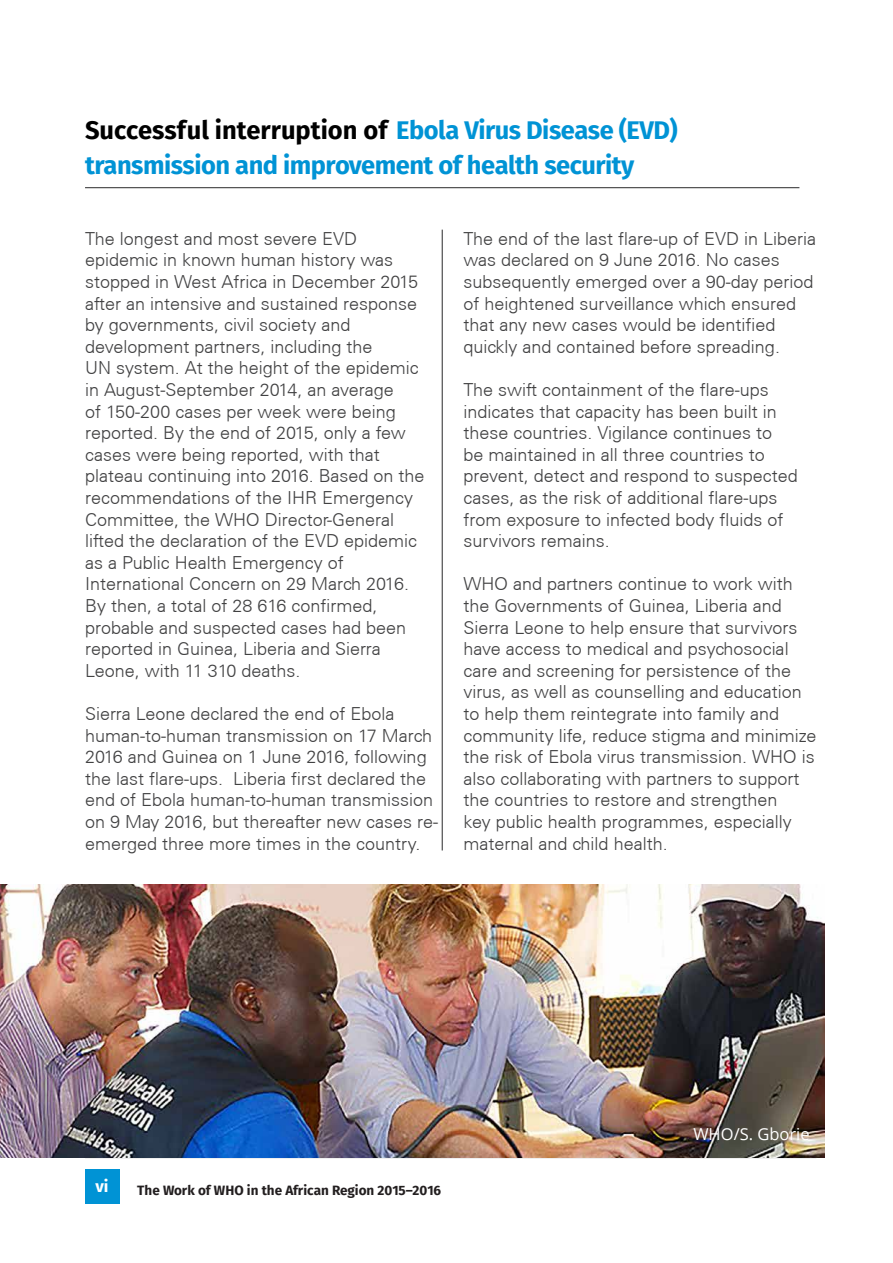
<style>
.page{position:relative;width:893px;height:1263px;background:#fff}
.page>*{position:absolute;margin:0;border:0;box-sizing:border-box;transform-origin:0 0}
.t1{font:700 25.5px/34.5px "Fira Sans";letter-spacing:-.02em;color:#0093d5}
.t2{font:300 18px/21.6px "Univers CE";color:#414142}
.t3{font:16.5px "Open Sans";color:#fff}
.t4{font:700 16.5px "Fira Sans";color:#fff}
.t5{font:700 13.5px "Fira Sans";color:#231f20}
.s1{color:#000}
</style>
<div class="page">
<div style="left:85px;top:1169px;width:34px;height:34px;background:#0093d5"></div>
<hr style="left:442px;top:230px;width:1px;height:620px;background:#414142">
<hr style="left:85px;top:187px;width:714px;height:1px;background:#414142">
<img style="left:0;top:884px;width:825px;height:274px">
<h1 class="t1" style="left:85px;top:113px;width:594px"><span class="s1">Successful interruption of</span> Ebola Virus Disease (EVD) transmission and improvement of health security</h1>
<p class="t2" style="left:85px;top:228px;width:341px">The longest and most severe EVD epidemic in known human history was stopped in West Africa in December 2015 after an intensive and sustained response by governments, civil society and development partners, including the<br>UN system. At the height of the epidemic in August-September 2014, an average<br>of 150-200 cases per week were being reported. By the end of 2015, only a few cases were being reported, with that plateau continuing into 2016. Based on the recommendations of the IHR Emergency Committee, the WHO Director-General lifted the declaration of the EVD epidemic as a Public Health Emergency of International Concern on 29 March 2016.<br>By then, a total of 28 616 confirmed, probable and suspected cases had been reported in Guinea, Liberia and Sierra Leone, with 11 310 deaths.</p>
<p class="t2" style="left:85px;top:703px;width:354px">Sierra Leone declared the end of Ebola human-to-human transmission on 17 March 2016 and Guinea on 1 June 2016, following the last flare-ups. Liberia first declared the end of Ebola human-to-human transmission on 9 May 2016, but thereafter new cases re&shy;emerged three more times in the country.</p>
<p class="t2" style="left:463px;top:228px;width:354px">The end of the last flare-up of EVD in Liberia was declared on 9 June 2016. No cases subsequently emerged over a 90-day period of heightened surveillance which ensured that any new cases would be identified quickly and contained before spreading.</p>
<p class="t2" style="left:463px;top:379px;width:336px">The swift containment of the flare-ups indicates that capacity has been built in these countries. Vigilance continues to<br>be maintained in all three countries to prevent, detect and respond to suspected cases, as the risk of additional flare-ups from exposure to infected body fluids of survivors remains.</p>
<p class="t2" style="left:463px;top:574px;width:354px">WHO and partners continue to work with the Governments of Guinea, Liberia and Sierra Leone to help ensure that survivors have access to medical and psychosocial care and screening for persistence of the virus, as well as counselling and education to help them reintegrate into family and community life, reduce stigma and minimize the risk of Ebola virus transmission. WHO is also collaborating with partners to support the countries to restore and strengthen<br>key public health programmes, especially maternal and child health.</p>
<p class="t4" style="left:95px;top:1175px;width:15px">vi</p>
<p class="t5" style="left:137px;top:1180px;width:305px">The Work of WHO in the African Region 2015–2016</p>
<p class="t3" style="left:693px;top:1122px;width:118px">WHO/S. Gborie</p>
</div>
